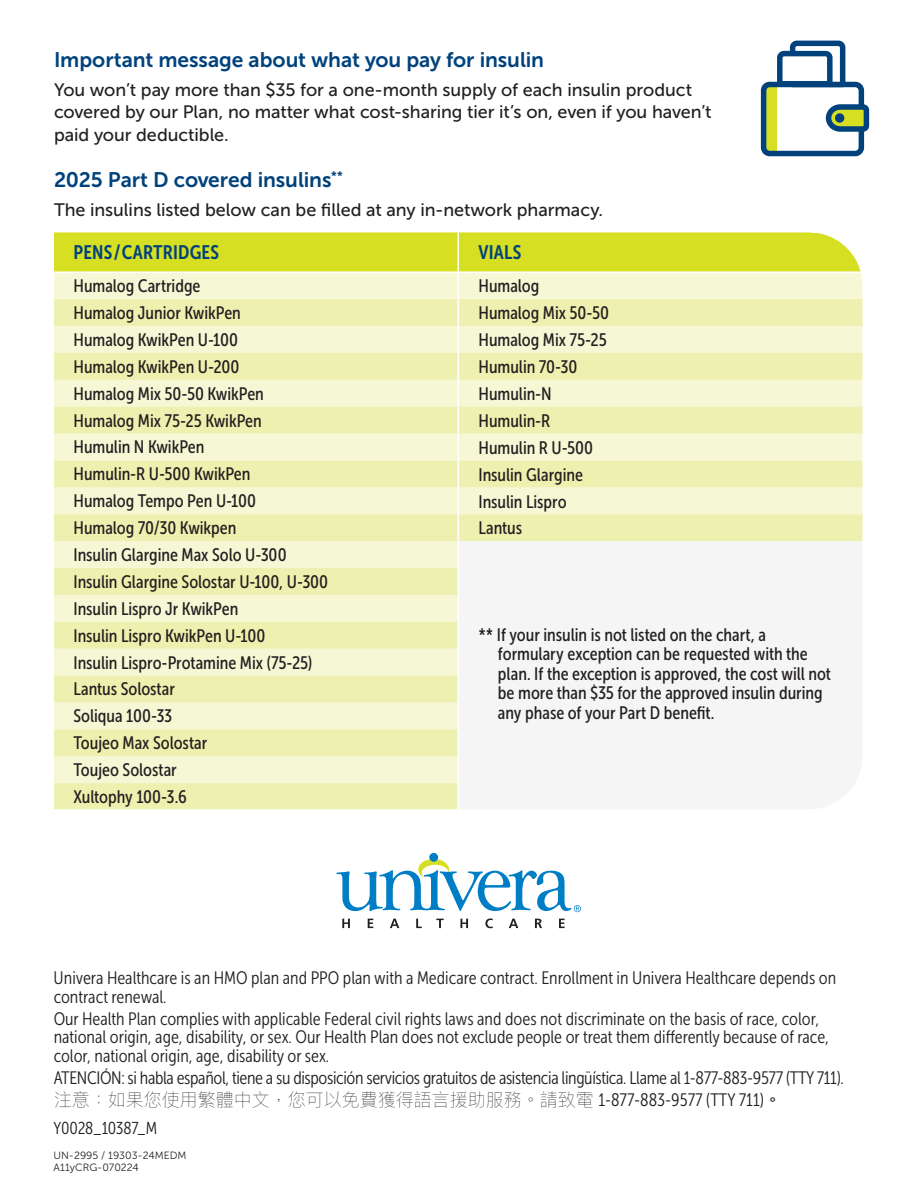
<style>
.page{position:relative;width:918px;height:1188px;background:#fff}
.page>*{position:absolute;margin:0;border:0;box-sizing:border-box;transform-origin:0 0}
.t1{font:21px "Museo Sans 700";letter-spacing:-.005em;color:#01427c}
.t2{font:19.5px "Museo Sans Cond 700";letter-spacing:.01em;color:#01427c}
.t3{font:18px/19.5px "Museo Sans Cond 500";letter-spacing:-.005em;color:#231f20}
.t4{font:18px/18.8px "Museo Sans Cond 300";color:#231f20}
.text{font:18px/22.5px "Museo Sans 500";letter-spacing:-.005em;color:#231f20}
.t5{font:18px "Museo Sans Cond 300";letter-spacing:-.02em;color:#231f20}
.t6{font:200 18px "Ping Fang HK";color:#231f20}
.t7{font:17.25px "Museo Sans Cond 300";letter-spacing:-.02em;color:#231f20}
.t8{font:10.5px/12.6px "Museo Sans 300";color:#231f20}
.s1{font-family:"Museo Sans Cond 300";font-weight:400}
.s2{font-weight:400}
</style>
<div class="page">
<div style="left:764px;top:86px;width:13px;height:68px;background:#d6df21"></div>
<div style="left:761px;top:82px;width:103px;height:74px;border:5px solid #01427c;border-radius:6px"></div>
<svg style="left:825px;top:102px;width:45px;height:32px"></svg>
<div style="left:835px;top:113px;width:9px;height:10px;background:#01427c;border-radius:50%"></div>
<svg style="left:774px;top:40px;width:74px;height:48px"></svg>
<svg style="left:53px;top:231px;width:810px;height:579px"></svg>
<div style="left:429px;top:853px;width:9px;height:9px;background:#007ec5;border-radius:50%"></div>
<svg style="left:336px;top:859px;width:245px;height:53px"></svg>
<svg style="left:342px;top:919px;width:8px;height:9px"></svg>
<svg style="left:368px;top:919px;width:5px;height:9px"></svg>
<svg style="left:390px;top:919px;width:9px;height:9px"></svg>
<svg style="left:416px;top:919px;width:6px;height:9px"></svg>
<svg style="left:436px;top:919px;width:8px;height:9px"></svg>
<svg style="left:460px;top:919px;width:8px;height:9px"></svg>
<svg style="left:485px;top:918px;width:8px;height:10px"></svg>
<svg style="left:509px;top:919px;width:9px;height:9px"></svg>
<svg style="left:535px;top:919px;width:7px;height:9px"></svg>
<svg style="left:559px;top:919px;width:6px;height:9px"></svg>
<h3 class="t1" style="left:54px;top:48px;width:492px">Important message about what you pay for insulin</h3>
<p class="text" style="left:54px;top:79px;width:659px">You won’t pay more than $35 for a one-month supply of each insulin product covered by our Plan, no matter what cost-sharing tier it’s on, even if you haven’t paid your deductible.</p>
<h3 class="t1" style="left:54px;top:168px;width:290px">2025 Part D covered insulins<sup>**</sup></h3>
<p class="text" style="left:54px;top:199px;width:551px">The insulins listed below can be filled at any in-network pharmacy.</p>
<p class="t2" style="left:74px;top:241px;width:147px">PENS/CARTRIDGES</p>
<p class="t2" style="left:478px;top:242px;width:44px">VIALS</p>
<p class="t3" style="left:74px;top:276px;width:129px">Humalog Cartridge</p>
<p class="t3" style="left:478px;top:277px;width:62px">Humalog</p>
<p class="t3" style="left:74px;top:303px;width:169px">Humalog Junior KwikPen</p>
<p class="t3" style="left:478px;top:303px;width:132px">Humalog Mix 50-50</p>
<p class="t3" style="left:74px;top:330px;width:166px">Humalog KwikPen U-100</p>
<p class="t3" style="left:478px;top:330px;width:130px">Humalog Mix 75-25</p>
<p class="t3" style="left:74px;top:357px;width:167px">Humalog KwikPen U-200</p>
<p class="t3" style="left:478px;top:357px;width:100px">Humulin 70-30</p>
<p class="t3" style="left:74px;top:384px;width:192px">Humalog Mix 50-50 KwikPen</p>
<p class="t3" style="left:478px;top:384px;width:75px">Humulin-N</p>
<p class="t3" style="left:74px;top:411px;width:190px">Humalog Mix 75-25 KwikPen</p>
<p class="t3" style="left:478px;top:411px;width:73px">Humulin-R</p>
<p class="t3" style="left:74px;top:438px;width:133px">Humulin N KwikPen</p>
<p class="t3" style="left:478px;top:438px;width:116px">Humulin R U-500</p>
<p class="t3" style="left:74px;top:464px;width:179px">Humulin-R U-500 KwikPen</p>
<p class="t3" style="left:478px;top:465px;width:106px">Insulin Glargine</p>
<p class="t3" style="left:74px;top:491px;width:184px">Humalog Tempo Pen U-100</p>
<p class="t3" style="left:478px;top:492px;width:90px">Insulin Lispro</p>
<p class="t3" style="left:74px;top:518px;width:165px">Humalog 70/30 Kwikpen</p>
<p class="t3" style="left:478px;top:518px;width:45px">Lantus</p>
<p class="t3" style="left:74px;top:545px;width:215px">Insulin Glargine Max Solo U-300</p>
<p class="t3" style="left:74px;top:572px;width:256px">Insulin Glargine Solostar U-100, U-300</p>
<p class="t3" style="left:74px;top:599px;width:166px">Insulin Lispro Jr KwikPen</p>
<p class="t3" style="left:74px;top:626px;width:193px">Insulin Lispro KwikPen U-100</p>
<p class="t3" style="left:74px;top:653px;width:240px">Insulin Lispro-Protamine Mix (75-25)</p>
<p class="t3" style="left:74px;top:680px;width:103px">Lantus Solostar</p>
<p class="t3" style="left:74px;top:706px;width:100px">Soliqua 100-33</p>
<p class="t3" style="left:74px;top:733px;width:135px">Toujeo Max Solostar</p>
<p class="t3" style="left:74px;top:760px;width:105px">Toujeo Solostar</p>
<p class="t3" style="left:74px;top:787px;width:115px">Xultophy 100-3.6</p>
<p class="t3" style="left:498px;top:625px;width:334px;text-indent:-19px">** If your insulin is not listed on the chart, a formulary exception can be requested with the plan. If the exception is approved, the cost will not be more than $35 for the approved insulin during any phase of your Part D benefit.</p>
<p class="t4" style="left:54px;top:968px;width:784px">Univera Healthcare is an HMO plan and PPO plan with a Medicare contract. Enrollment in Univera Healthcare depends on contract renewal.</p>
<p class="t4" style="left:54px;top:1009px;width:777px">Our Health Plan complies with applicable Federal civil rights laws and does not discriminate on the basis of race, color, national origin, age, disability, or sex. Our Health Plan does not exclude people or treat them differently because of race, color, national origin, age, disability or sex.</p>
<p class="t5" style="left:54px;top:1068px;width:792px">ATENCIÓN: si habla español, tiene a su disposición servicios gratuitos de asistencia lingüística. Llame al 1-877-883-9577 (TTY 711).</p>
<p class="t6" style="left:54px;top:1089px;width:730px">注意：如果您使⽤繁體中⽂，您可以免費獲得語⾔援助服務。請致電 <span class="s1">1-877-883-9577 (TTY 711)</span><span class="s2">。</span></p>
<p class="t7" style="left:54px;top:1119px;width:105px">Y0028_10387_M</p>
<p class="t8" style="left:54px;top:1149px;width:134px">UN-2995 / 19303-24MEDM<br>A11yCRG-070224</p>
</div>
